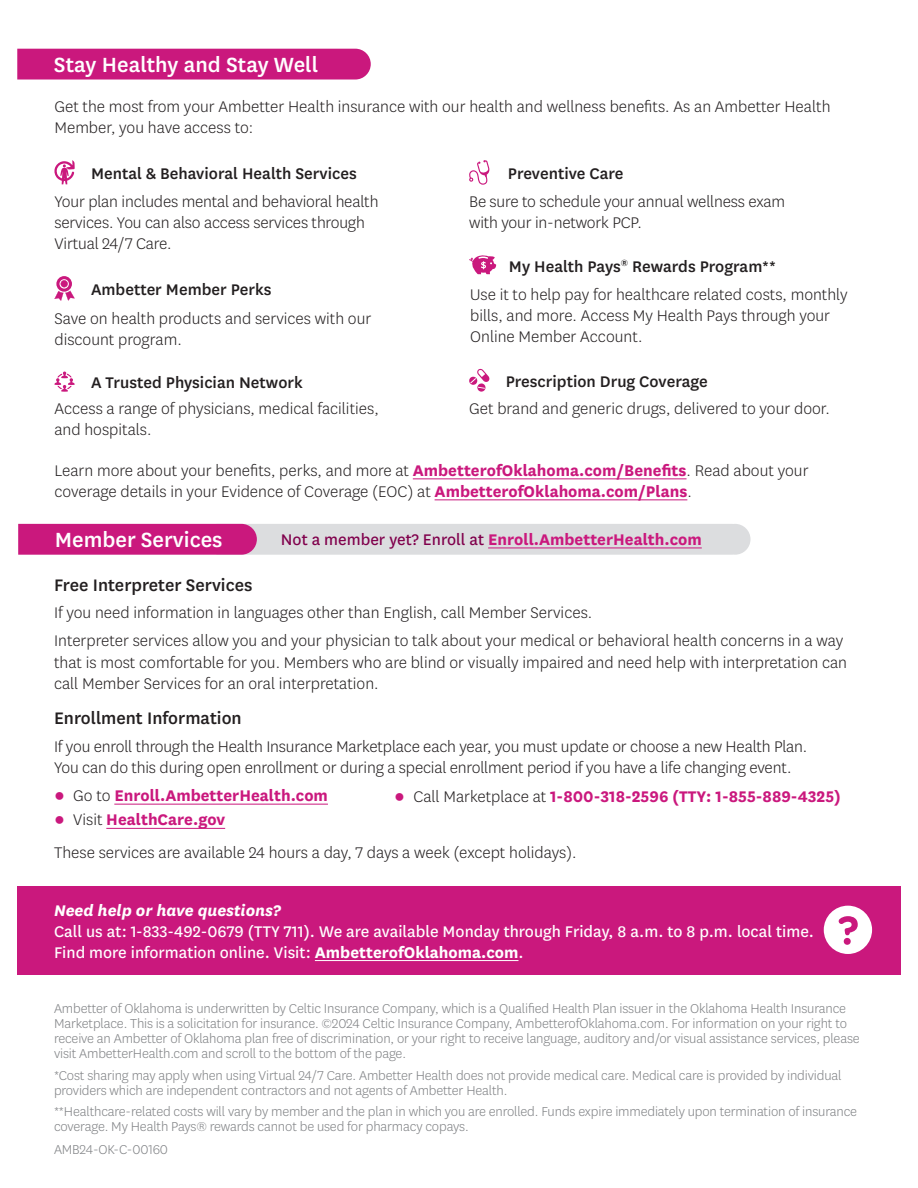
<style>
.page{position:relative;width:918px;height:1188px;background:#fff}
.page>*{position:absolute;margin:0;border:0;box-sizing:border-box;transform-origin:0 0}
.t1{font:500 24px "Centene Sans";color:#fff}
.t2{font:500 19.5px "Centene Sans";color:#231f20}
.t3{font:300 18px/21px "Centene Sans";color:#231f20}
.t4{font:700 18px "Centene Sans";color:#ca187d}
.t5{font:18px/21px "Centene Sans";color:#fff}
.t6{font:500 18px "Centene Sans";color:#231f20}
.t7{font:italic 700 18px "Centene Sans";color:#fff}
.t8{font:300 15px/15px "Centene Sans";letter-spacing:-.01em;color:#808285}
.s1{font-weight:700;color:#ca187d}
.s2{font-weight:400;color:#80004c}
.s3{font-family:"Arial";font-weight:400}
.s4{font-weight:300;color:#231f20}
.s5{font-weight:700}
</style>
<div class="page">
<svg style="left:18px;top:524px;width:733px;height:31px;background:#d69dbf"></svg>
<div style="left:17px;top:886px;width:884px;height:89px;background:#ca187d"></div>
<hr style="left:315px;top:960px;width:203px;height:1px;background:#fff">
<hr style="left:413px;top:478px;width:274px;height:1px;background:#ca187d">
<hr style="left:435px;top:499px;width:252px;height:1px;background:#ca187d">
<hr style="left:488px;top:548px;width:214px;height:1px;background:#ca187d">
<hr style="left:114px;top:804px;width:214px;height:1px;background:#ca187d">
<hr style="left:106px;top:828px;width:119px;height:1px;background:#ca187d">
<div style="left:17px;top:49px;width:354px;height:31px;background:#ca187d"></div>
<svg style="left:54px;top:160px;width:21px;height:24px"></svg>
<svg style="left:469px;top:160px;width:21px;height:25px"></svg>
<svg style="left:469px;top:255px;width:27px;height:19px"></svg>
<svg style="left:54px;top:276px;width:21px;height:25px"></svg>
<svg style="left:54px;top:372px;width:21px;height:20px"></svg>
<svg style="left:469px;top:368px;width:21px;height:24px"></svg>
<div style="left:824px;top:906px;width:48px;height:48px;background:#fff;border-radius:50%"></div>
<svg style="left:839px;top:916px;width:19px;height:19px"></svg>
<div style="left:844px;top:938px;width:7px;height:7px;background:#ca187d;border-radius:50%"></div>
<h2 class="t1" style="left:54px;top:48px;width:266px">Stay Healthy and Stay Well</h2>
<p class="t3" style="left:54px;top:96px;width:778px">Get the most from your Ambetter Health insurance with our health and wellness benefits. As an Ambetter Health<br>Member, you have access to:</p>
<h3 class="t6" style="left:91px;top:161px;width:267px">Mental &amp; Behavioral Health Services</h3>
<p class="t3" style="left:54px;top:191px;width:326px">Your plan includes mental and behavioral health services. You can also access services through<br>Virtual 24/7 Care.</p>
<h3 class="t6" style="left:91px;top:277px;width:182px">Ambetter Member Perks</h3>
<p class="t3" style="left:54px;top:307px;width:318px">Save on health products and services with our discount program.</p>
<h3 class="t6" style="left:91px;top:371px;width:213px">A Trusted Physician Network</h3>
<p class="t3" style="left:54px;top:398px;width:326px">Access a range of physicians, medical facilities, and hospitals.</p>
<h3 class="t6" style="left:508px;top:161px;width:117px">Preventive Care</h3>
<p class="t3" style="left:469px;top:191px;width:317px">Be sure to schedule your annual wellness exam with your in-network PCP.</p>
<h3 class="t6" style="left:509px;top:254px;width:268px">My Health Pays<sup>®</sup> Rewards Program**</h3>
<p class="t3" style="left:470px;top:283px;width:379px">Use it to help pay for healthcare related costs, monthly bills, and more. Access My Health Pays through your<br>Online Member Account.</p>
<h3 class="t6" style="left:506px;top:369px;width:203px">Prescription Drug Coverage</h3>
<p class="t3" style="left:469px;top:398px;width:362px">Get brand and generic drugs, delivered to your door.</p>
<p class="t3" style="left:54px;top:459px;width:756px">Learn more about your benefits, perks, and more at <span class="s1">AmbetterofOklahoma.com/Benefits</span>. Read about your coverage details in your Evidence of Coverage (EOC) at <span class="s1">AmbetterofOklahoma.com/Plans</span>.</p>
<h2 class="t1" style="left:55px;top:523px;width:169px">Member Services</h2>
<p class="t4" style="left:281px;top:527px;width:422px"><span class="s2">Not a member yet? Enroll at</span> Enroll.AmbetterHealth.com</p>
<h3 class="t2" style="left:54px;top:572px;width:200px">Free Interpreter Services</h3>
<p class="t3" style="left:54px;top:602px;width:540px">If you need information in languages other than English, call Member Services.</p>
<p class="t3" style="left:54px;top:629px;width:795px;line-height:21.6px">Interpreter services allow you and your physician to talk about your medical or behavioral health concerns in a way that is most comfortable for you. Members who are blind or visually impaired and need help with interpretation can call Member Services for an oral interpretation.</p>
<h3 class="t2" style="left:54px;top:705px;width:189px">Enrollment Information</h3>
<p class="t3" style="left:54px;top:735px;width:755px;line-height:21.6px">If you enroll through the Health Insurance Marketplace each year, you must update or choose a new Health Plan.<br>You can do this during open enrollment or during a special enrollment period if you have a life changing event.</p>
<p class="t4" style="left:54px;top:783px;width:275px"><span class="s3">●</span> <span class="s4">Go to</span> Enroll.AmbetterHealth.com</p>
<p class="t4" style="left:54px;top:807px;width:173px"><span class="s3">●</span> <span class="s4">Visit</span> HealthCare.gov</p>
<p class="t4" style="left:394px;top:783px;width:448px"><span class="s3">●</span> <span class="s4">Call Marketplace at</span> 1-800-318-2596 (TTY: 1-855-889-4325)</p>
<p class="t3" style="left:54px;top:842px;width:524px">These services are available 24 hours a day, 7 days a week (except holidays).</p>
<h4 class="t7" style="left:54px;top:898px;width:229px">Need help or have questions?</h4>
<p class="t5" style="left:54px;top:920px;width:762px">Call us at: 1-833-492-0679 (TTY 711). We are available Monday through Friday, 8 a.m. to 8 p.m. local time.<br>Find more information online. Visit: <span class="s5">AmbetterofOklahoma.com</span>.</p>
<p class="t8" style="left:54px;top:1000px;width:807px">Ambetter of Oklahoma is underwritten by Celtic Insurance Company, which is a Qualified Health Plan issuer in the Oklahoma Health Insurance Marketplace. This is a solicitation for insurance. ©2024 Celtic Insurance Company, AmbetterofOklahoma.com. For information on your right to receive an Ambetter of Oklahoma plan free of discrimination, or your right to receive language, auditory and/or visual assistance services, please visit AmbetterHealth.com and scroll to the bottom of the page.</p>
<h3 class="t8" style="left:54px;top:1067px;width:789px">*Cost sharing may apply when using Virtual 24/7 Care. Ambetter Health does not provide medical care. Medical care is provided by individual providers which are independent contractors and not agents of Ambetter Health.</h3>
<h3 class="t8" style="left:54px;top:1104px;width:805px">**Healthcare-related costs will vary by member and the plan in which you are enrolled. Funds expire immediately upon termination of insurance coverage. My Health Pays® rewards cannot be used for pharmacy copays.</h3>
<p class="t8" style="left:54px;top:1141px;width:116px">AMB24-OK-C-00160</p>
</div>
